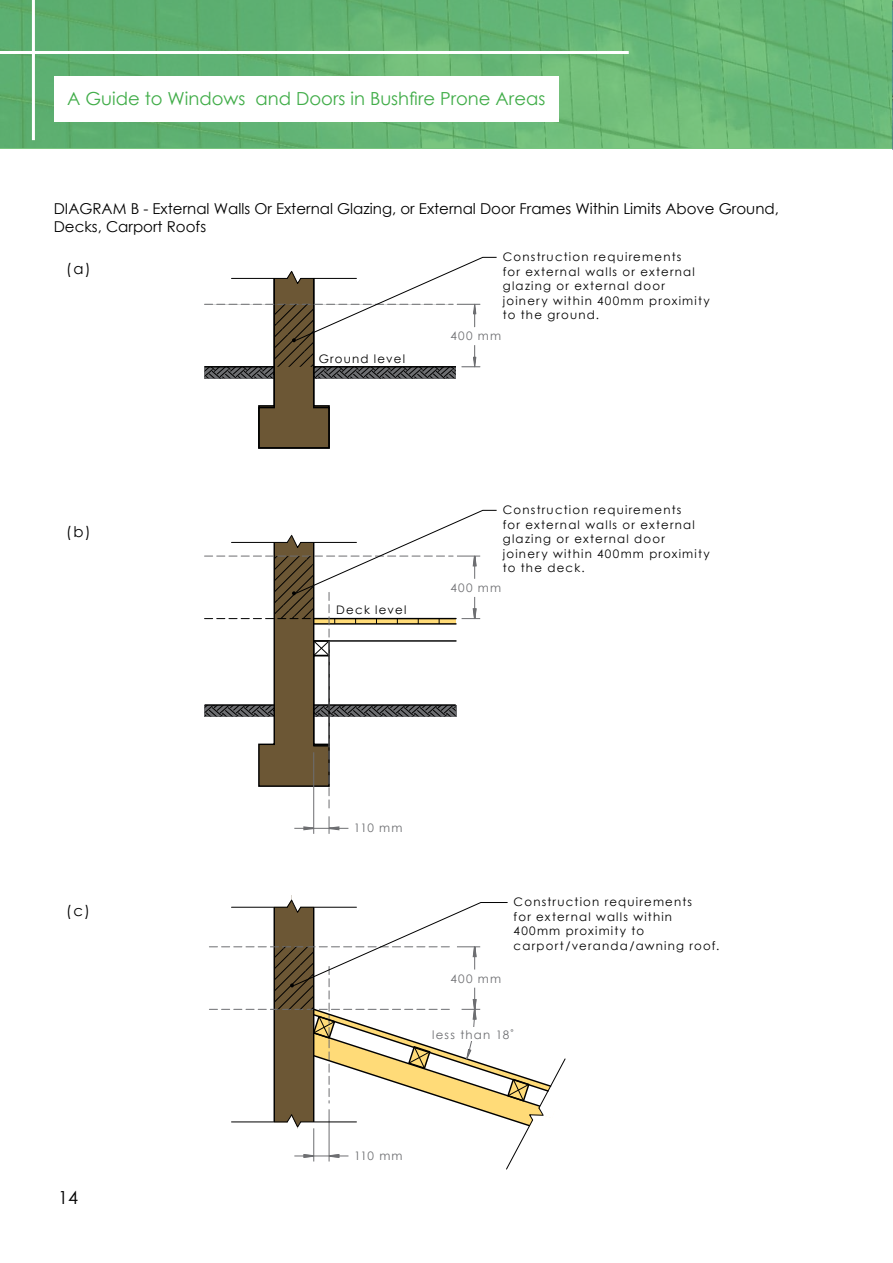
<style>
.page{position:relative;width:893px;height:1263px;background:#fff}
.page>*{position:absolute;margin:0;border:0;box-sizing:border-box;transform-origin:0 0}
.t1{font:18px "Century Gothic";color:#41ad49}
.t2{font:18px "Century Gothic";color:#000}
.t3{font:15px/18px "Century Gothic";color:#000}
.t4{font:14.85px "Century Gothic";color:#000}
.t5{font:11.7px/14.5px "Century Gothic";letter-spacing:.105em;color:#000}
.t6{font:11.7px "Century Gothic";letter-spacing:.1em;color:#6d6e71}
</style>
<div class="page">
<svg style="left:0;top:0;width:893px;height:148px;background:#65b474"></svg>
<div style="left:54px;top:76px;width:504px;height:46px;background:#fff"></div>
<hr style="left:32px;top:0;width:3px;height:140px;background:#fff">
<hr style="left:0;top:51px;width:629px;height:3px;background:#fff">
<hr style="left:313px;top:752px;width:1px;height:82px;background:#6d6e71">
<hr style="left:294px;top:828px;width:54px;height:1px;background:#6d6e71">
<svg style="left:302px;top:816px;width:38px;height:18px"></svg>
<svg style="left:205px;top:257px;width:292px;height:192px"></svg>
<svg style="left:205px;top:510px;width:292px;height:300px"></svg>
<svg style="left:209px;top:895px;width:357px;height:275px"></svg>
<h1 class="t1" style="left:67px;top:86px;width:480px">A Guide to Windows and Doors in Bushfire Prone Areas</h1>
<p class="t3" style="left:54px;top:199px;width:727px">DIAGRAM B - External Walls Or External Glazing, or External Door Frames Within Limits Above Ground,<br>Decks, Carport Roofs</p>
<p class="t4" style="left:66px;top:258px;width:26px">(a)</p>
<p class="t4" style="left:66px;top:521px;width:26px">(b)</p>
<p class="t4" style="left:66px;top:900px;width:25px">(c)</p>
<h1 class="t2" style="left:58px;top:1185px;width:21px">14</h1>
<p class="t5" style="left:319px;top:351px;width:88px">Ground level</p>
<p class="t5" style="left:503px;top:250px;width:208px">Construction requirements<br>for external walls or external glazing or external door joinery within 400mm proximity to the ground.</p>
<p class="t6" style="left:450px;top:328px;width:52px">400 mm</p>
<p class="t5" style="left:336px;top:603px;width:72px">Deck level</p>
<p class="t5" style="left:503px;top:503px;width:208px">Construction requirements<br>for external walls or external glazing or external door joinery within 400mm proximity to the deck.</p>
<p class="t6" style="left:450px;top:579px;width:52px">400 mm</p>
<p class="t6" style="left:354px;top:819px;width:50px">110 mm</p>
<p class="t6" style="left:450px;top:970px;width:52px">400 mm</p>
<p class="t5" style="left:514px;top:895px;width:207px">Construction requirements<br>for external walls within<br>400mm proximity to carport/veranda/awning roof.</p>
<p class="t6" style="left:432px;top:1026px;width:84px">less than 18˚</p>
<p class="t6" style="left:354px;top:1147px;width:50px">110 mm</p>
</div>
